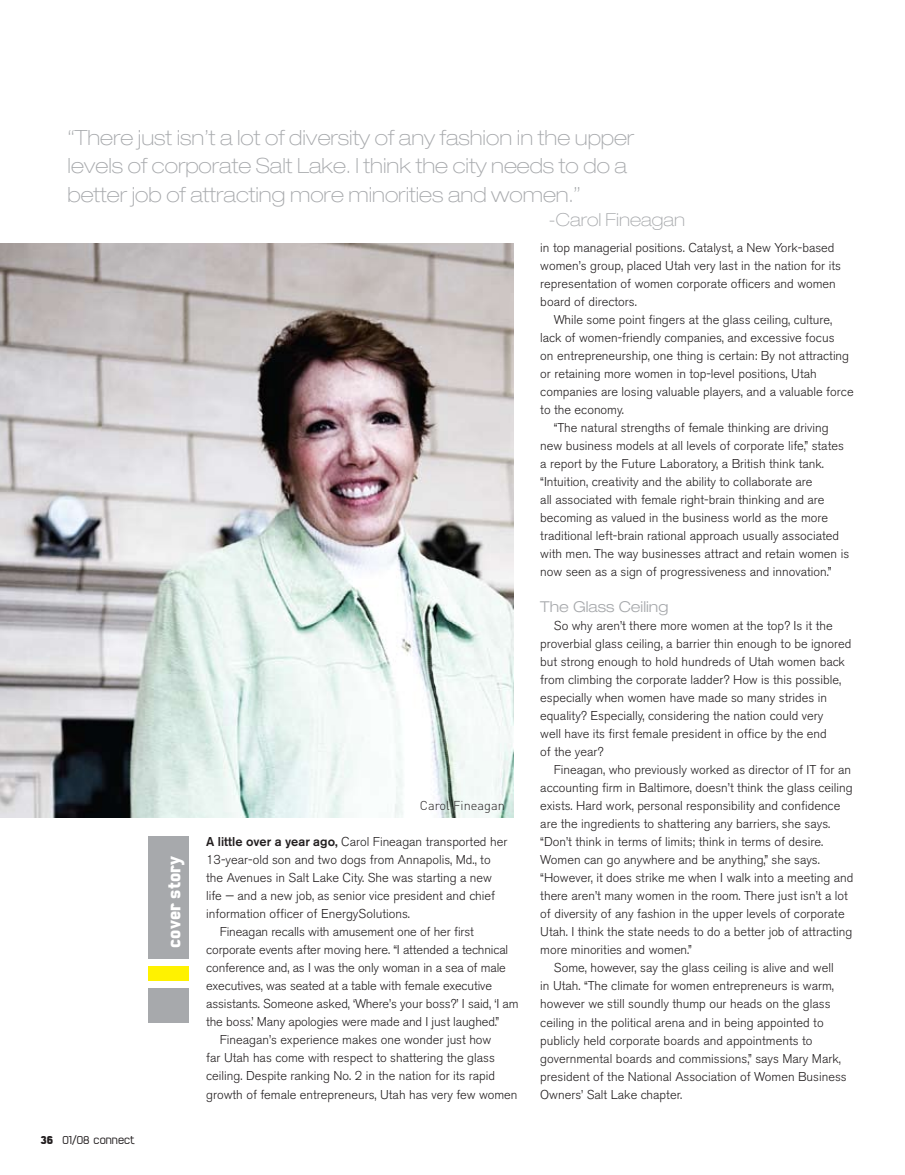
<style>
.page{position:relative;width:905px;height:1175px;background:#fff}
.page>*{position:absolute;margin:0;border:0;box-sizing:border-box;transform-origin:0 0}
.t1{font:100 expanded 21px/28.5px "Helvetica Neue";color:#a7a9ac}
.t2{font:100 expanded 18px "Helvetica Neue";color:#a7a9ac}
.t3{font:700 18px "Q Type Comp";color:#fff}
.t4{font:300 expanded 15px "Helvetica Neue";color:#a7a9ac}
.t5{font:300 12.75px/18px "Akzidenz Grotesk BE";color:#231f20}
.t6{font:300 12.75px "DIN";color:#231f20}
.t7{font:300 12px "Q Type Comp";color:#231f20}
.s1{font-weight:700}
.s2{font-weight:500}
</style>
<div class="page">
<div style="left:148px;top:988px;width:41px;height:34px;background:#a7a9ac"></div>
<div style="left:148px;top:966px;width:41px;height:15px;background:#fff200"></div>
<div style="left:148px;top:836px;width:41px;height:122px;background:#a7a9ac"></div>
<img style="left:0;top:243px;width:513px;height:574px">
<h1 class="t1" style="left:68px;top:123px;width:568px">“There just isn’t a lot of diversity of any fashion in the upper levels of corporate Salt Lake. I think the city needs to do a better job of attracting more minorities and women.”</h1>
<h2 class="t2" style="left:548px;top:209px;width:138px">-Carol Fineagan</h2>
<p class="t7" style="left:40px;top:1132px;width:96px"><span class="s1">36</span> 01/08 connect</p>
<h2 class="t3" style="left:164px;top:947px;width:93px;rotate:-90deg">cover story</h2>
<p class="t6" style="left:420px;top:798px;width:86px">Carol Fineagan</p>
<p class="t5" style="left:206px;top:833px;width:303px"><span class="s2">A little over a year ago,</span> Carol Fineagan transported her</p>
<p class="t5" style="left:206px;top:851px;width:286px">13-year-old son and two dogs from Annapolis, Md., to</p>
<p class="t5" style="left:206px;top:869px;width:287px">the Avenues in Salt Lake City. She was starting a new</p>
<p class="t5" style="left:206px;top:887px;width:290px">life — and a new job, as senior vice president and chief</p>
<p class="t5" style="left:206px;top:905px;width:205px">information officer of EnergySolutions.</p>
<p class="t5" style="left:220px;top:923px;width:255px">Fineagan recalls with amusement one of her first</p>
<p class="t5" style="left:206px;top:941px;width:303px">corporate events after moving here. “I attended a technical</p>
<p class="t5" style="left:206px;top:959px;width:301px">conference and, as I was the only woman in a sea of male</p>
<p class="t5" style="left:206px;top:977px;width:287px">executives, was seated at a table with female executive</p>
<p class="t5" style="left:206px;top:995px;width:314px">assistants. Someone asked, ‘Where’s your boss?’ I said, ‘I am</p>
<p class="t5" style="left:206px;top:1013px;width:294px">the boss.’ Many apologies were made and I just laughed.”</p>
<p class="t5" style="left:220px;top:1031px;width:273px">Fineagan’s experience makes one wonder just how</p>
<p class="t5" style="left:206px;top:1049px;width:290px">far Utah has come with respect to shattering the glass</p>
<p class="t5" style="left:206px;top:1067px;width:290px">ceiling. Despite ranking No. 2 in the nation for its rapid</p>
<p class="t5" style="left:206px;top:1085px;width:313px">growth of female entrepreneurs, Utah has very few women</p>
<p class="t5" style="left:540px;top:239px;width:302px">in top managerial positions. Catalyst, a New York-based women’s group, placed Utah very last in the nation for its representation of women corporate officers and women board of directors.</p>
<p class="t5" style="left:553px;top:311px;width:280px">While some point fingers at the glass ceiling, culture,</p>
<p class="t5" style="left:540px;top:329px;width:296px">lack of women-friendly companies, and excessive focus</p>
<p class="t5" style="left:540px;top:347px;width:310px">on entrepreneurship, one thing is certain: By not attracting</p>
<p class="t5" style="left:540px;top:365px;width:278px">or retaining more women in top-level positions, Utah</p>
<p class="t5" style="left:540px;top:383px;width:315px">companies are losing valuable players, and a valuable force</p>
<p class="t5" style="left:540px;top:401px;width:85px">to the economy.</p>
<p class="t5" style="left:553px;top:419px;width:276px">“The natural strengths of female thinking are driving</p>
<p class="t5" style="left:540px;top:437px;width:305px">new business models at all levels of corporate life,” states</p>
<p class="t5" style="left:540px;top:455px;width:285px">a report by the Future Laboratory, a British think tank.</p>
<p class="t5" style="left:540px;top:473px;width:274px">“Intuition, creativity and the ability to collaborate are</p>
<p class="t5" style="left:540px;top:491px;width:286px">all associated with female right-brain thinking and are</p>
<p class="t5" style="left:540px;top:509px;width:289px">becoming as valued in the business world as the more</p>
<p class="t5" style="left:540px;top:527px;width:300px">traditional left-brain rational approach usually associated</p>
<p class="t5" style="left:540px;top:545px;width:310px">with men. The way businesses attract and retain women is</p>
<p class="t5" style="left:540px;top:563px;width:292px">now seen as a sign of progressiveness and innovation.”</p>
<p class="t4" style="left:540px;top:598px;width:130px">The Glass Ceiling</p>
<p class="t5" style="left:540px;top:617px;width:312px;text-indent:14px">So why aren’t there more women at the top? Is it the proverbial glass ceiling, a barrier thin enough to be ignored but strong enough to hold hundreds of Utah women back from climbing the corporate ladder? How is this possible, especially when women have made so many strides in equality? Especially, considering the nation could very<br>well have its first female president in office by the end<br>of the year?</p>
<p class="t5" style="left:554px;top:761px;width:299px">Fineagan, who previously worked as director of IT for an</p>
<p class="t5" style="left:540px;top:779px;width:314px">accounting firm in Baltimore, doesn’t think the glass ceiling</p>
<p class="t5" style="left:540px;top:797px;width:301px">exists. Hard work, personal responsibility and confidence</p>
<p class="t5" style="left:540px;top:815px;width:291px">are the ingredients to shattering any barriers, she says.</p>
<p class="t5" style="left:540px;top:833px;width:284px">“Don’t think in terms of limits; think in terms of desire.</p>
<p class="t5" style="left:540px;top:851px;width:281px">Women can go anywhere and be anything,” she says.</p>
<p class="t5" style="left:540px;top:869px;width:315px">“However, it does strike me when I walk into a meeting and</p>
<p class="t5" style="left:540px;top:887px;width:309px">there aren’t many women in the room. There just isn’t a lot</p>
<p class="t5" style="left:540px;top:905px;width:306px">of diversity of any fashion in the upper levels of corporate</p>
<p class="t5" style="left:540px;top:923px;width:313px">Utah. I think the state needs to do a better job of attracting</p>
<p class="t5" style="left:540px;top:941px;width:153px">more minorities and women.”</p>
<p class="t5" style="left:554px;top:959px;width:281px">Some, however, say the glass ceiling is alive and well</p>
<p class="t5" style="left:540px;top:977px;width:295px">in Utah. “The climate for women entrepreneurs is warm,</p>
<p class="t5" style="left:540px;top:995px;width:292px">however we still soundly thump our heads on the glass</p>
<p class="t5" style="left:540px;top:1013px;width:285px">ceiling in the political arena and in being appointed to</p>
<p class="t5" style="left:540px;top:1031px;width:274px">publicly held corporate boards and appointments to</p>
<p class="t5" style="left:540px;top:1049px;width:302px">governmental boards and commissions,” says Mary Mark,</p>
<p class="t5" style="left:540px;top:1067px;width:308px">president of the National Association of Women Business</p>
<p class="t5" style="left:540px;top:1085px;width:143px">Owners’ Salt Lake chapter.</p>
</div>
